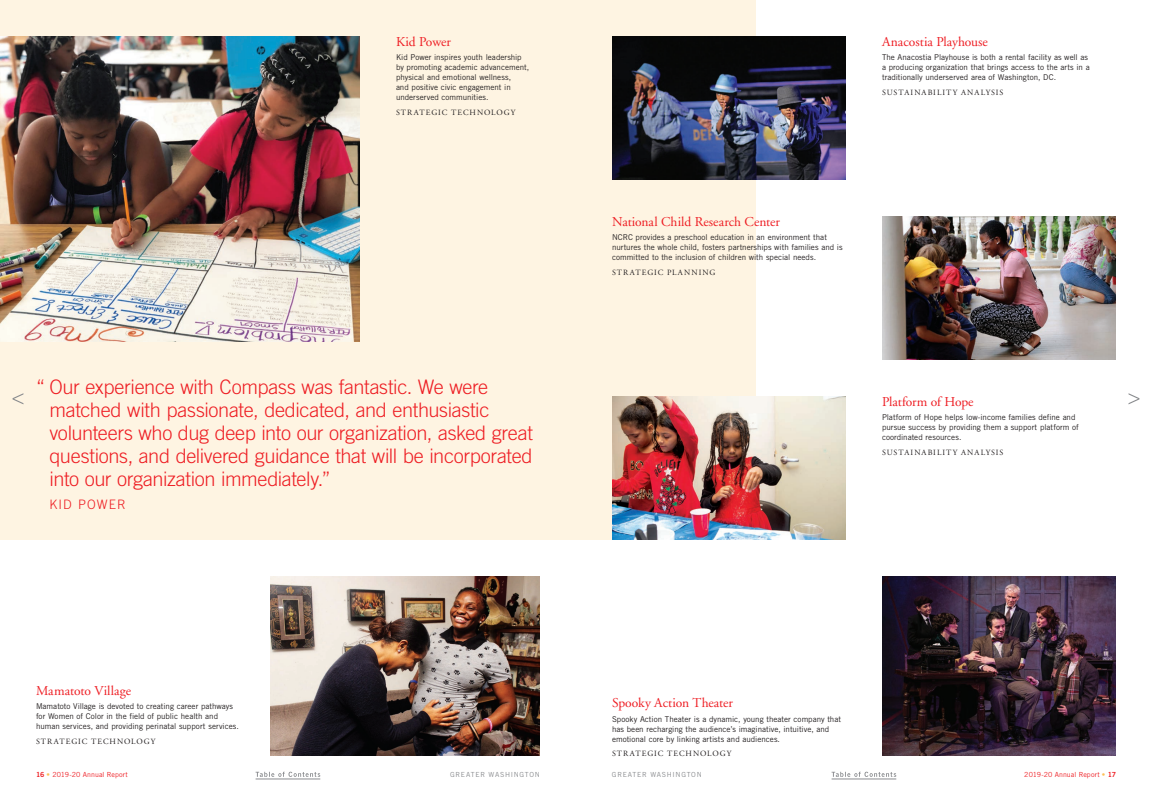
<style>
.page{position:relative;width:1152px;height:792px;background:#fff}
.page>*{position:absolute;margin:0;border:0;box-sizing:border-box;transform-origin:0 0}
.t1{font:300 20px/23px "Trade Gothic";letter-spacing:-.02em;color:#ee1d23}
.t2{font:13.5px "Adobe Garamond";color:#ee1d23}
.t3{font:300 13px "Trade Gothic";letter-spacing:.09em;color:#ee1d23}
.t4{font:8px/10px "Trade Gothic";color:#231f20}
.t5{font:8px "Adobe Garamond";letter-spacing:.12em;color:#231f20}
.t6{font:7px "Trade Gothic";letter-spacing:.015em;color:#ee1d23}
.t7{font:7px "Trade Gothic";letter-spacing:.1em;color:#8a8c8f}
.s1{font-family:"Trade Gothic Bold Two"}
.s2{color:#fdc056}
</style>
<div class="page">
<div style="left:0;top:0;width:756px;height:540px;background:#fef4e2"></div>
<svg style="left:1129px;top:393px;width:10px;height:11px"></svg>
<svg style="left:832px;top:772px;width:64px;height:5px"></svg>
<hr style="left:832px;top:779px;width:64px;height:1px;background:#8a8c8f">
<svg style="left:13px;top:393px;width:10px;height:11px"></svg>
<svg style="left:256px;top:772px;width:64px;height:5px"></svg>
<hr style="left:256px;top:779px;width:64px;height:1px;background:#8a8c8f">
<img style="left:612px;top:36px;width:234px;height:144px">
<img style="left:270px;top:576px;width:270px;height:180px">
<img style="left:882px;top:576px;width:234px;height:180px">
<img style="left:882px;top:216px;width:234px;height:144px">
<img style="left:0;top:36px;width:360px;height:306px">
<img style="left:612px;top:396px;width:234px;height:144px">
<h2 class="t2" style="left:396px;top:34px;width:56px">Kid Power</h2>
<p class="t4" style="left:396px;top:52px;width:135px">Kid Power inspires youth leadership by promoting academic advancement, physical and emotional wellness,<br>and positive civic engagement in underserved communities.</p>
<p class="t5" style="left:396px;top:108px;width:121px">STRATEGIC TECHNOLOGY</p>
<p class="t1" style="left:50px;top:375px;width:485px;text-indent:-14px">“ Our experience with Compass was fantastic. We were matched with passionate, dedicated, and enthusiastic volunteers who dug deep into our organization, asked great questions, and delivered guidance that will be incorporated into our organization immediately.”</p>
<h3 class="t3" style="left:49px;top:496px;width:78px">KID POWER</h3>
<h2 class="t2" style="left:36px;top:683px;width:97px">Mamatoto Village</h2>
<p class="t4" style="left:36px;top:701px;width:204px">Mamatoto Village is devoted to creating career pathways for Women of Color in the field of public health and human services, and providing perinatal support services.</p>
<p class="t5" style="left:36px;top:737px;width:121px">STRATEGIC TECHNOLOGY</p>
<h2 class="t2" style="left:882px;top:34px;width:107px">Anacostia Playhouse</h2>
<p class="t4" style="left:882px;top:52px;width:209px">The Anacostia Playhouse is both a rental facility as well as a producing organization that brings access to the arts in a traditionally underserved area of Washington, DC.</p>
<p class="t5" style="left:882px;top:88px;width:123px">SUSTAINABILITY ANALYSIS</p>
<h2 class="t2" style="left:612px;top:214px;width:169px">National Child Research Center</h2>
<p class="t4" style="left:612px;top:232px;width:232px">NCRC provides a preschool education in an environment that nurtures the whole child, fosters partnerships with families and is committed to the inclusion of children with special needs.</p>
<p class="t5" style="left:612px;top:268px;width:105px">STRATEGIC PLANNING</p>
<h2 class="t2" style="left:882px;top:394px;width:93px">Platform of Hope</h2>
<p class="t4" style="left:882px;top:412px;width:198px">Platform of Hope helps low-income families define and pursue success by providing them a support platform of coordinated resources.</p>
<p class="t5" style="left:882px;top:448px;width:123px">SUSTAINABILITY ANALYSIS</p>
<h2 class="t2" style="left:612px;top:696px;width:123px">Spooky Action Theater</h2>
<p class="t4" style="left:612px;top:714px;width:231px">Spooky Action Theater is a dynamic, young theater company that has been recharging the audience’s imaginative, intuitive, and emotional core by linking artists and audiences.</p>
<p class="t5" style="left:612px;top:749px;width:121px">STRATEGIC TECHNOLOGY</p>
<p class="t7" style="left:450px;top:770px;width:91px">GREATER WASHINGTON</p>
<p class="t7" style="left:612px;top:770px;width:91px">GREATER WASHINGTON</p>
<p class="t6" style="left:36px;top:770px;width:93px"><span class="s1">16</span> <span class="s2">•</span> 2019-20 Annual Report</p>
<p class="t6" style="left:1024px;top:770px;width:93px">2019-20 Annual Report <span class="s2">•</span> <span class="s1">17</span></p>
</div>
